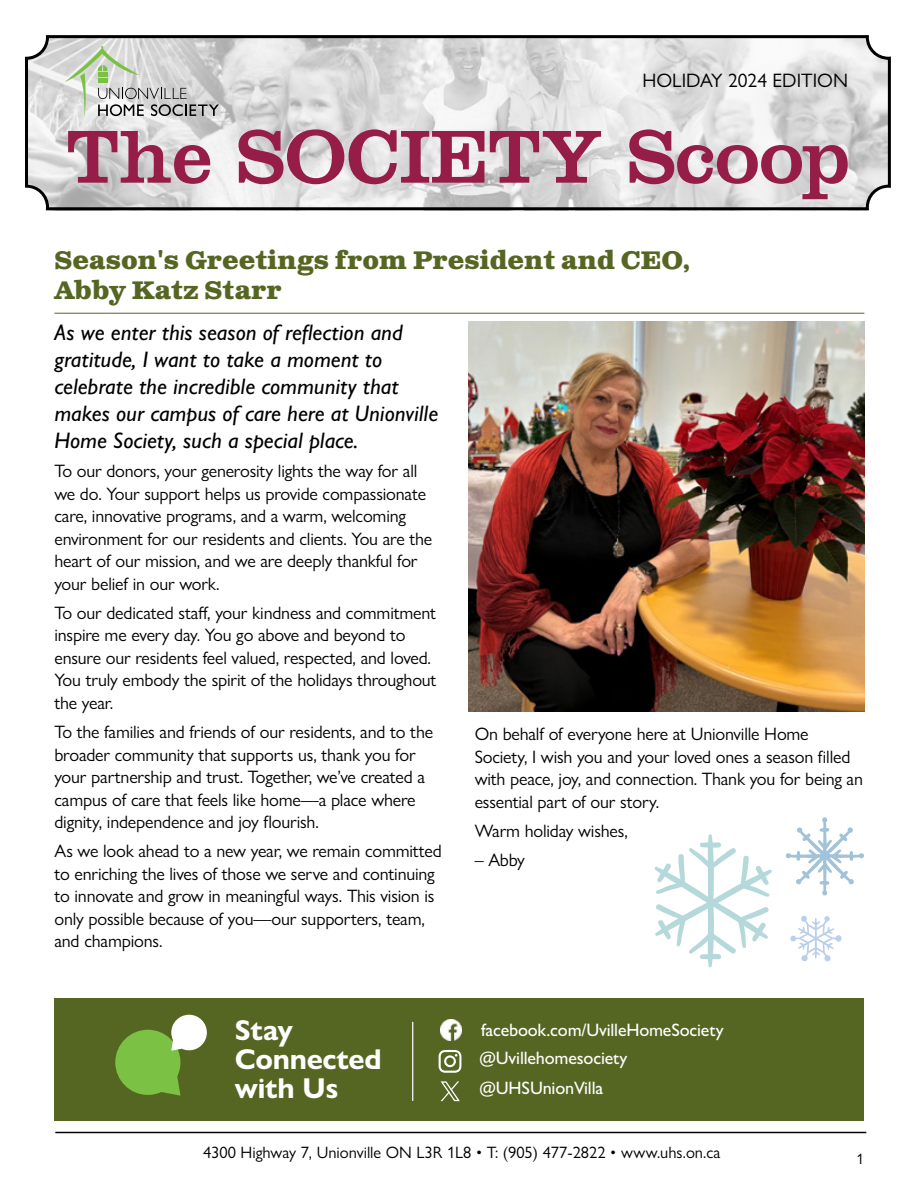
<style>
.page{position:relative;width:918px;height:1188px;background:#fff}
.page>*{position:absolute;margin:0;border:0;box-sizing:border-box;transform-origin:0 0}
.t1{font:700 28.8px/28.8px "Gill Sans Nova";letter-spacing:-.01em;color:#fff}
.t2{font:700 25.5px/30.6px "Clarendon Text Pro";color:#556623}
.t3{font:italic 500 22.5px/27px "Gill Sans Nova";color:#000}
.t4{font:19.5px "Gill Sans Nova";color:#000}
.t5{font:18px/22.5px "Gill Sans Nova";letter-spacing:-.01em;color:#000}
.t6{font:500 18px "Gill Sans Nova";letter-spacing:-.01em;color:#fff}
.t7{font:16.5px "Gill Sans Nova";color:#000}
.t8{font:15px "Gill Sans Nova";color:#000}
</style>
<div class="page">
<hr style="left:54px;top:313px;width:810px;height:1px;background:#556623">
<svg style="left:25px;top:35px;width:866px;height:176px"></svg>
<hr style="left:55px;top:1132px;width:811px;height:1px;background:#000">
<img style="left:468px;top:321px;width:396px;height:391px">
<div style="left:54px;top:999px;width:810px;height:122px;background:#556623"></div>
<svg style="left:115px;top:1015px;width:92px;height:81px"></svg>
<hr style="left:412px;top:1022px;width:1px;height:79px;background:#fff">
<svg style="left:654px;top:834px;width:118px;height:134px"></svg>
<svg style="left:790px;top:916px;width:52px;height:45px"></svg>
<svg style="left:786px;top:817px;width:78px;height:78px"></svg>
<svg style="left:439px;top:1050px;width:22px;height:23px"></svg>
<svg style="left:441px;top:1081px;width:19px;height:20px"></svg>
<img style="left:440px;top:1019px;width:21px;height:21px">
<p class="t4" style="left:643px;top:68px;width:207px">HOLIDAY 2024 EDITION</p>
<h2 class="t2" style="left:54px;top:246px;width:638px">Season's Greetings from President and CEO,<br>Abby Katz Starr</h2>
<p class="t3" style="left:54px;top:318px;width:385px">As we enter this season of reflection and gratitude, I want to take a moment to celebrate the incredible community that makes our campus of care here at Unionville Home Society, such a special place.</p>
<p class="t5" style="left:54px;top:460px;width:379px">To our donors, your generosity lights the way for all we do. Your support helps us provide compassionate care, innovative programs, and a warm, welcoming environment for our residents and clients. You are the heart of our mission, and we are deeply thankful for your belief in our work.</p>
<p class="t5" style="left:54px;top:601px;width:384px">To our dedicated staff, your kindness and commitment inspire me every day. You go above and beyond to ensure our residents feel valued, respected, and loved.<br>You truly embody the spirit of the holidays throughout the year.</p>
<p class="t5" style="left:54px;top:721px;width:380px">To the families and friends of our residents, and to the broader community that supports us, thank you for your partnership and trust. Together, we’ve created a campus of care that feels like home—a place where dignity, independence and joy flourish.</p>
<p class="t5" style="left:54px;top:840px;width:389px">As we look ahead to a new year, we remain committed to enriching the lives of those we serve and continuing to innovate and grow in meaningful ways. This vision is only possible because of you—our supporters, team, and champions.</p>
<p class="t5" style="left:475px;top:723px;width:390px">On behalf of everyone here at Unionville Home Society, I wish you and your loved ones a season filled with peace, joy, and connection. Thank you for being an essential part of our story.</p>
<p class="t5" style="left:475px;top:820px;width:155px">Warm holiday wishes,</p>
<p class="t5" style="left:475px;top:849px;width:52px">– Abby</p>
<h1 class="t1" style="left:235px;top:1016px;width:148px">Stay<br>Connected with Us</h1>
<p class="t6" style="left:481px;top:1019px;width:244px">facebook.com/UvilleHomeSociety</p>
<p class="t6" style="left:480px;top:1047px;width:149px">@Uvillehomesociety</p>
<p class="t6" style="left:480px;top:1077px;width:125px">@UHSUnionVilla</p>
<p class="t7" style="left:203px;top:1142px;width:519px">4300 Highway 7, Unionville ON L3R 1L8 • T: (905) 477-2822 • www.uhs.on.ca</p>
<p class="t8" style="left:856px;top:1150px;width:9px">1</p>
</div>
